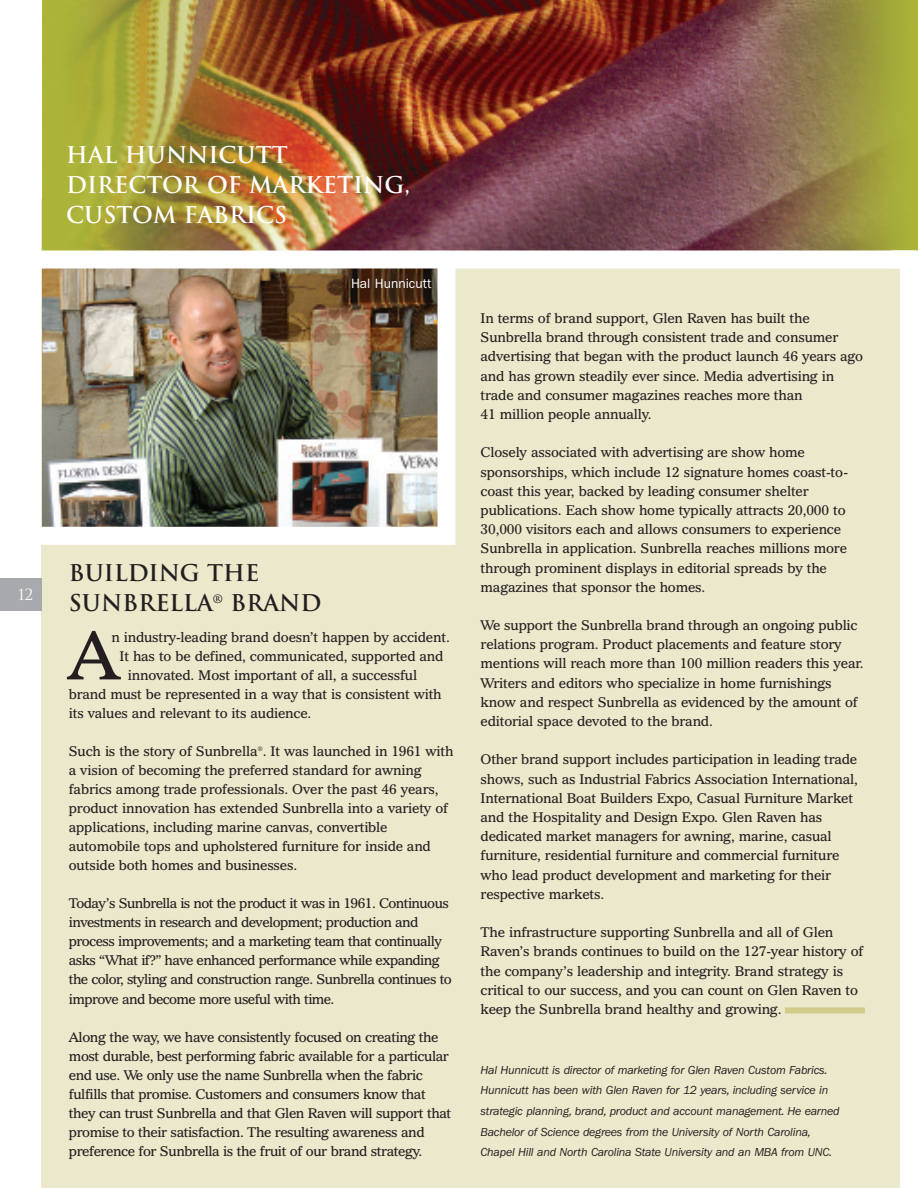
<style>
.page{position:relative;width:918px;height:1188px;background:#fff}
.page>*{position:absolute;margin:0;border:0;box-sizing:border-box;transform-origin:0 0}
.t1{font:67.5px "Imperial BT";color:#231f20}
.t2{font:700 22.5px/30px "Trajan";color:#fff}
.t3{font:700 22.5px/30px "Trajan";color:#231f20}
.t4{font:15px "Trajan";color:#fff}
.t5{font:13.5px/19.2px "Imperial BT";letter-spacing:-.01em;color:#231f20}
.t6{font:13.5px/19px "Imperial BT";letter-spacing:-.03em;color:#231f20}
.t7{font:13.5px/19px "Imperial BT";letter-spacing:-.04em;color:#231f20}
.t8{font:13.5px "Franklin Gothic";color:#fff}
.t9{font:italic 12px/20.7px "Franklin Gothic";letter-spacing:-.02em;color:#231f20}
</style>
<div class="page">
<div style="left:42px;top:199px;width:867px;height:989px;background:#ebe8cc"></div>
<div style="left:0;top:579px;width:42px;height:32px;background:#a8a9ad"></div>
<img style="left:42px;top:268px;width:396px;height:259px">
<img style="left:42px;top:0;width:876px;height:250px">
<div style="left:32px;top:527px;width:422px;height:18px;background:#fff"></div>
<div style="left:438px;top:261px;width:18px;height:284px;background:#fff"></div>
<div style="left:24px;top:250px;width:892px;height:18px;background:#fff"></div>
<div style="left:785px;top:1007px;width:80px;height:6px;background:#d2cc8a"></div>
<div style="left:900px;top:255px;width:18px;height:933px;background:#fff"></div>
<p class="t4" style="left:18px;top:586px;width:17px">12</p>
<h2 class="t2" style="left:66px;top:140px;width:345px">HAL HUNNICUTT<br>DIRECTOR OF MARKETING,<br>CUSTOM FABRICS</h2>
<p class="t8" style="left:351px;top:279px;width:82px">Hal Hunnicutt</p>
<h2 class="t3" style="left:69px;top:559px;width:254px">BUILDING THE<br>SUNBRELLA<sup>®</sup> BRAND</h2>
<h1 class="t1" style="left:68px;top:629px;width:52px">A</h1>
<p class="t5" style="left:111px;top:628px;width:340px">n industry-leading brand doesn’t happen by accident.</p>
<p class="t5" style="left:120px;top:648px;width:325px">It has to be defined, communicated, supported and</p>
<p class="t5" style="left:128px;top:667px;width:291px">innovated. Most important of all, a successful</p>
<p class="t5" style="left:69px;top:686px;width:374px">brand must be represented in a way that is consistent with</p>
<p class="t5" style="left:69px;top:705px;width:244px">its values and relevant to its audience.</p>
<p class="t5" style="left:69px;top:743px;width:386px">Such is the story of Sunbrella<sup>®</sup>. It was launched in 1961 with a vision of becoming the preferred standard for awning fabrics among trade professionals. Over the past 46 years, product innovation has extended Sunbrella into a variety of applications, including marine canvas, convertible automobile tops and upholstered furniture for inside and outside both homes and businesses.</p>
<p class="t7" style="left:69px;top:895px;width:384px">Today’s Sunbrella is not the product it was in 1961. Continuous investments in research and development; production and process improvements; and a marketing team that continually asks “What if?” have enhanced performance while expanding the color, styling and construction range. Sunbrella continues to improve and become more useful with time.</p>
<p class="t6" style="left:69px;top:1029px;width:384px">Along the way, we have consistently focused on creating the most durable, best performing fabric available for a particular end use. We only use the name Sunbrella when the fabric fulfills that promise. Customers and consumers know that they can trust Sunbrella and that Glen Raven will support that promise to their satisfaction. The resulting awareness and preference for Sunbrella is the fruit of our brand strategy.</p>
<p class="t5" style="left:481px;top:310px;width:384px">In terms of brand support, Glen Raven has built the Sunbrella brand through consistent trade and consumer advertising that began with the product launch 46 years ago and has grown steadily ever since. Media advertising in trade and consumer magazines reaches more than<br>41 million people annually.</p>
<p class="t5" style="left:481px;top:444px;width:369px">Closely associated with advertising are show home sponsorships, which include 12 signature homes coast-to&shy;coast this year, backed by leading consumer shelter publications. Each show home typically attracts 20,000 to 30,000 visitors each and allows consumers to experience Sunbrella in application. Sunbrella reaches millions more through prominent displays in editorial spreads by the magazines that sponsor the homes.</p>
<p class="t5" style="left:481px;top:617px;width:384px">We support the Sunbrella brand through an ongoing public relations program. Product placements and feature story mentions will reach more than 100 million readers this year.<br>Writers and editors who specialize in home furnishings know and respect Sunbrella as evidenced by the amount of editorial space devoted to the brand.</p>
<p class="t5" style="left:481px;top:751px;width:379px">Other brand support includes participation in leading trade shows, such as Industrial Fabrics Association International, International Boat Builders Expo, Casual Furniture Market and the Hospitality and Design Expo. Glen Raven has dedicated market managers for awning, marine, casual furniture, residential furniture and commercial furniture who lead product development and marketing for their respective markets.</p>
<p class="t5" style="left:481px;top:924px;width:384px">The infrastructure supporting Sunbrella and all of Glen Raven’s brands continues to build on the 127-year history of the company’s leadership and integrity. Brand strategy is critical to our success, and you can count on Glen Raven to keep the Sunbrella brand healthy and growing.</p>
<p class="t9" style="left:481px;top:1060px;width:361px">Hal Hunnicutt is director of marketing for Glen Raven Custom Fabrics.<br>Hunnicutt has been with Glen Raven for 12 years, including service in strategic planning, brand, product and account management. He earned Bachelor of Science degrees from the University of North Carolina, Chapel Hill and North Carolina State University and an MBA from UNC.</p>
</div>
